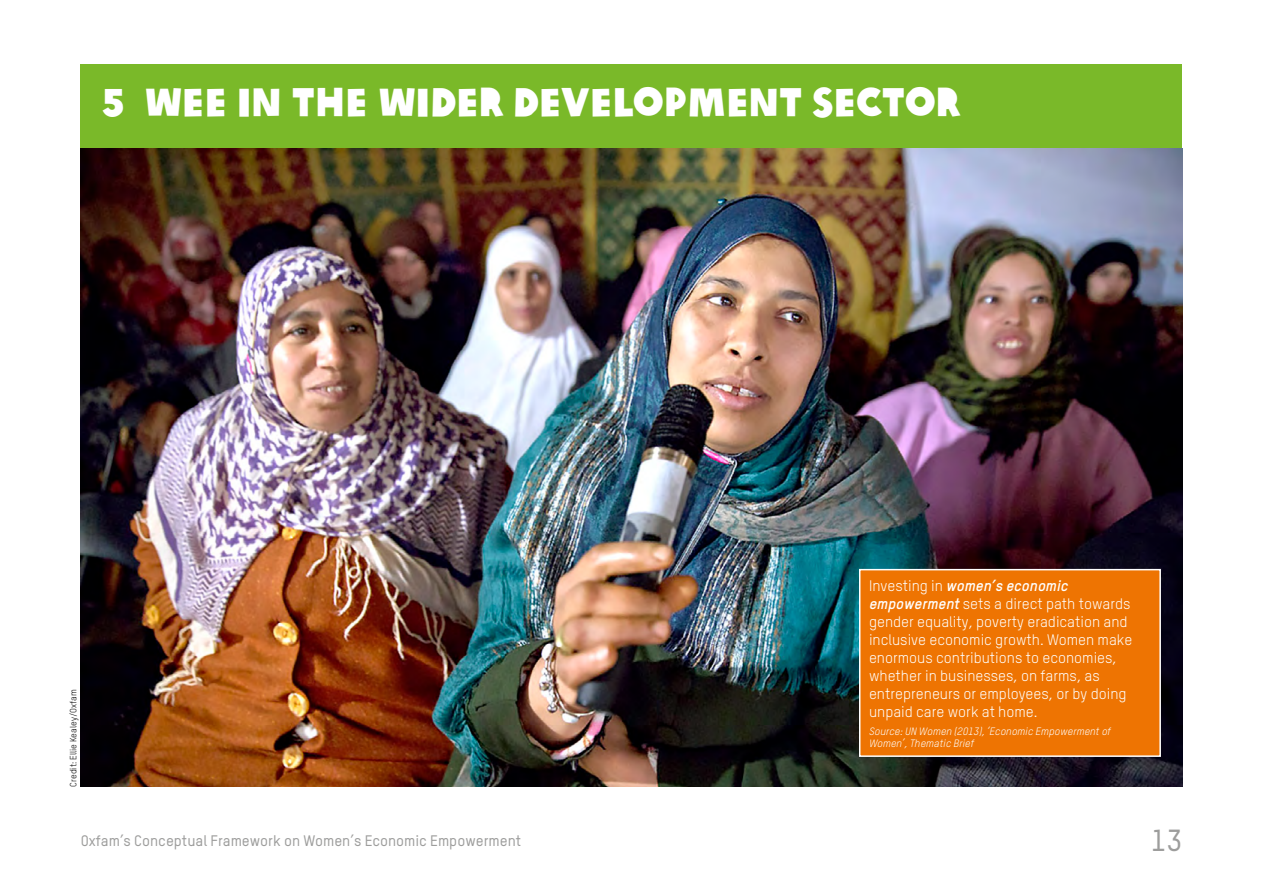
<style>
.page{position:relative;width:1263px;height:893px;background:#fff}
.page>*{position:absolute;margin:0;border:0;box-sizing:border-box;transform-origin:0 0}
.t1{font:39px "Oxfam Global Headline";color:#fff}
.t2{font:500 30px "Oxfam TSTARPRO";color:#9d9d9c}
.t3{font:15px/18px "Oxfam TSTARPRO";color:#fff}
.t4{font:500 15px "Oxfam TSTARPRO";color:#9d9d9c}
.t5{font:italic 10.5px/12px "Oxfam TSTARPRO";color:#fff}
.t6{font:9px "Oxfam TSTARPRO";color:#000}
.s1{font-weight:700;font-style:italic}
</style>
<div class="page">
<div style="left:81px;top:64px;width:1101px;height:723px;background:#7ab929"></div>
<img style="left:81px;top:149px;width:1101px;height:638px">
<div style="left:858px;top:568px;width:304px;height:190px;background:#ee7402"></div>
<h1 class="t1" style="left:102px;top:68px;width:860px">5 WEE IN THE WIDER DEVELOPMENT SECTOR</h1>
<p class="t6" style="left:68px;top:787px;width:99px;rotate:-90deg">Credit: Ellie Kealey/Oxfam</p>
<p class="t3" style="left:869px;top:576px;width:265px">Investing in <span class="s1">women’s economic empowerment</span> sets a direct path towards gender equality, poverty eradication and inclusive economic growth. Women make enormous contributions to economies, whether in businesses, on farms, as entrepreneurs or employees, or by doing unpaid care work at home.</p>
<p class="t5" style="left:869px;top:725px;width:243px">Source: UN Women (2013), ‘Economic Empowerment of<br>Women’, Thematic Brief</p>
<p class="t4" style="left:81px;top:831px;width:442px">Oxfam’s Conceptual Framework on Women’s Economic Empowerment</p>
<h2 class="t2" style="left:1151px;top:822px;width:33px">13</h2>
</div>
